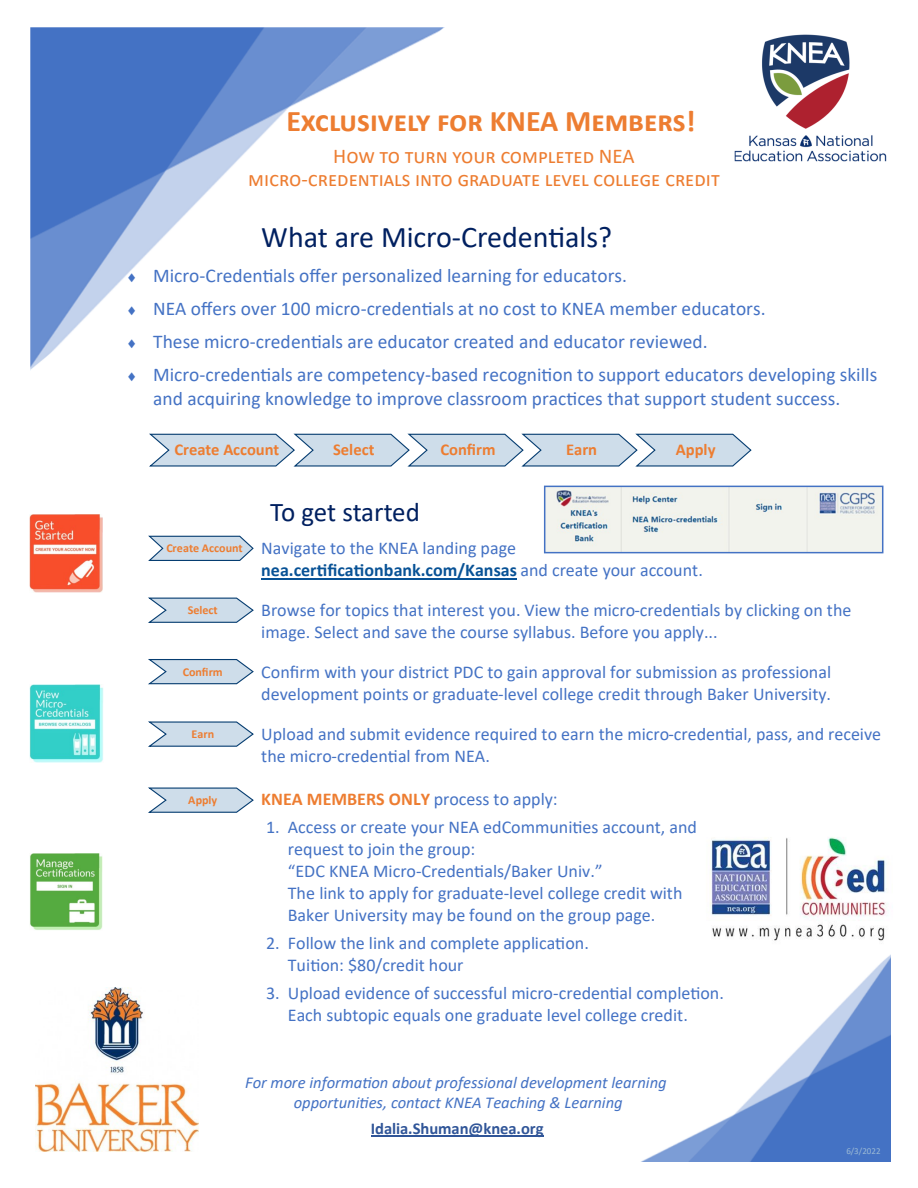
<style>
.page{position:relative;width:918px;height:1188px;background:#fff}
.page>*{position:absolute;margin:0;border:0;box-sizing:border-box;transform-origin:0 0}
.t1{font:700 30px "Calibri";color:#ed7d31}
.t2{font:30px "Calibri";color:#002060}
.t3{font:27px "Calibri";color:#002060}
.t4{font:21px/23.1px "Calibri";color:#ed7d31;text-align:center}
.t5{font:19.5px/23.7px "Calibri";color:#4472c4;text-align:center}
.t6{font:18px/21.9px "Calibri";color:#4472c4}
.t7{font:700 18px "Calibri";color:#ed7d31}
.t8{font:italic 16.65px "Calibri";letter-spacing:-.005em;color:#4472c4}
.t9{font:italic 16.5px "Calibri";color:#4472c4}
.t10{font:700 16.5px "Calibri";color:#ed7d31}
.t11{font:700 16.5px "Calibri";letter-spacing:-.005em;color:#305598}
.t12{font:700 12px "Calibri";color:#ed7d31}
.t13{font:9px "Calibri";color:#9cbad5}
.s1{font-weight:700;color:#085296}
.s2{font-weight:400;color:#4472c4}
</style>
<div class="page">
<img style="left:641px;top:954px;width:250px;height:208px">
<img style="left:30px;top:27px;width:415px;height:343px">
<hr style="left:261px;top:578px;width:255px;height:2px;background:#085296">
<hr style="left:371px;top:1136px;width:173px;height:1px;background:#305598">
<img style="left:735px;top:35px;width:151px;height:127px">
<svg style="left:149px;top:433px;width:603px;height:34px;background:#c5d5e3"></svg>
<svg style="left:148px;top:535px;width:106px;height:26px;background:#c1d1e0"></svg>
<img style="left:30px;top:515px;width:73px;height:77px">
<img style="left:29px;top:685px;width:75px;height:78px">
<svg style="left:148px;top:597px;width:106px;height:26px;background:#c1d2e1"></svg>
<svg style="left:148px;top:659px;width:106px;height:26px;background:#c2d2e1"></svg>
<svg style="left:148px;top:721px;width:106px;height:26px;background:#c1d2e1"></svg>
<svg style="left:148px;top:787px;width:106px;height:26px;background:#c1d2e1"></svg>
<img style="left:710px;top:837px;width:179px;height:104px">
<img style="left:36px;top:988px;width:162px;height:163px">
<img style="left:30px;top:853px;width:73px;height:77px">
<img style="left:547px;top:489px;width:333px;height:61px">
<div style="left:544px;top:486px;width:339px;height:67px;border:2px solid #4472c4"></div>
<p class="t1" style="left:286px;top:109px;width:411px">Exclusively for KNEA Members!</p>
<p class="t4" style="left:248px;top:146px;width:473px">How to turn your completed NEA<br>micro-credentials into graduate level college credit</p>
<p class="t2" style="left:261px;top:224px;width:352px">What are Micro-Credentials?</p>
<p class="t5" style="left:126px;top:266px;width:502px">◻ Micro-Credentials offer personalized learning for educators.</p>
<p class="t5" style="left:126px;top:298px;width:641px">◻ NEA offers over 100 micro-credentials at no cost to KNEA member educators.</p>
<p class="t5" style="left:126px;top:331px;width:583px">◻ These micro-credentials are educator created and educator reviewed.</p>
<p class="t5" style="left:126px;top:364px;width:753px">◻ Micro-credentials are competency-based recognition to support educators developing skills and acquiring knowledge to improve classroom practices that support student success.</p>
<p class="t10" style="left:174px;top:442px;width:106px">Create Account</p>
<p class="t10" style="left:333px;top:442px;width:43px">Select</p>
<p class="t10" style="left:440px;top:442px;width:57px">Confirm</p>
<p class="t10" style="left:566px;top:442px;width:33px">Earn</p>
<p class="t10" style="left:676px;top:442px;width:41px">Apply</p>
<p class="t12" style="left:166px;top:543px;width:78px">Create Account</p>
<p class="t12" style="left:188px;top:605px;width:32px">Select</p>
<p class="t12" style="left:183px;top:667px;width:42px">Confirm</p>
<p class="t12" style="left:192px;top:729px;width:24px">Earn</p>
<p class="t12" style="left:188px;top:795px;width:30px">Apply</p>
<p class="t3" style="left:270px;top:501px;width:151px">To get started</p>
<p class="t6" style="left:261px;top:539px;width:443px">Navigate to the KNEA landing page <span class="s1">nea.certificationbank.com/Kansas</span> and create your account.</p>
<p class="t6" style="left:261px;top:601px;width:592px">Browse for topics that interest you. View the micro-credentials by clicking on the image. Select and save the course syllabus. Before you apply...</p>
<p class="t6" style="left:261px;top:663px;width:572px">Confirm with your district PDC to gain approval for submission as professional development points or graduate-level college credit through Baker University.</p>
<p class="t6" style="left:261px;top:725px;width:622px">Upload and submit evidence required to earn the micro-credential, pass, and receive the micro-credential from NEA.</p>
<p class="t7" style="left:261px;top:792px;width:298px">KNEA MEMBERS ONLY <span class="s2">process to apply:</span></p>
<p class="t6" style="left:288px;top:818px;width:411px;text-indent:-22px">1. Access or create your NEA edCommunities account, and request to join the group:<br>“EDC KNEA Micro-Credentials/Baker Univ.”<br>The link to apply for graduate-level college credit with Baker University may be found on the group page.</p>
<p class="t6" style="left:288px;top:934px;width:303px;text-indent:-22px">2. Follow the link and complete application.<br>Tuition: $80/credit hour</p>
<p class="t6" style="left:288px;top:984px;width:438px;text-indent:-22px">3. Upload evidence of successful micro-credential completion.<br>Each subtopic equals one graduate level college credit.</p>
<p class="t8" style="left:245px;top:1075px;width:423px">For more information about professional development learning</p>
<p class="t9" style="left:294px;top:1096px;width:330px">opportunities, contact KNEA Teaching &amp; Learning</p>
<p class="t11" style="left:371px;top:1122px;width:175px">Idalia.Shuman@knea.org</p>
<p class="t13" style="left:846px;top:1148px;width:36px">6/3/2022</p>
</div>
